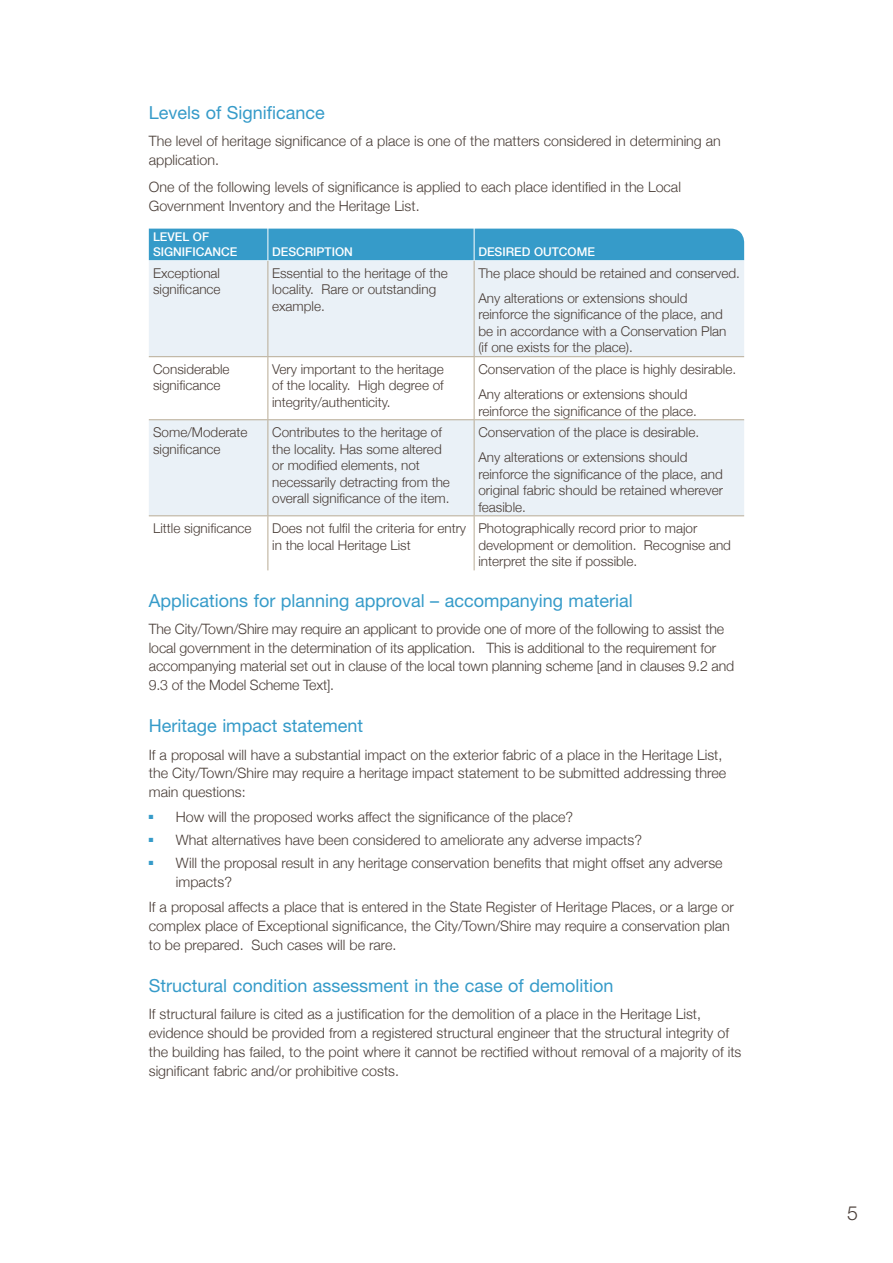
<style>
.page{position:relative;width:893px;height:1263px;background:#fff}
.page>*{position:absolute;margin:0;border:0;box-sizing:border-box;transform-origin:0 0}
.t1{font:300 19.5px "Helvetica Neue LT Std";color:#493d37}
.t2{font:18px "Helvetica Neue LT Std";color:#369bc9}
.t3{font:300 14.25px/18.8px "Helvetica Neue";color:#493d37}
.t4{font:300 13.5px/16.5px "Helvetica Neue";color:#493d37}
.t5{font:500 12px/15px "Helvetica Neue";color:#fff}
</style>
<div class="page">
<svg style="left:149px;top:261px;width:595px;height:254px;fill:#eaf1f7"></svg>
<hr style="left:267px;top:261px;width:1px;height:95px;background:#b8ab95">
<hr style="left:474px;top:261px;width:1px;height:95px;background:#b8ab95">
<hr style="left:149px;top:356px;width:119px;height:1px;background:#b8ab95">
<hr style="left:268px;top:356px;width:206px;height:1px;background:#b8ab95">
<hr style="left:267px;top:357px;width:1px;height:62px;background:#b8ab95">
<hr style="left:474px;top:356px;width:270px;height:1px;background:#b8ab95">
<hr style="left:474px;top:357px;width:1px;height:62px;background:#b8ab95">
<hr style="left:149px;top:419px;width:119px;height:1px;background:#b8ab95">
<hr style="left:268px;top:419px;width:206px;height:1px;background:#b8ab95">
<hr style="left:267px;top:420px;width:1px;height:95px;background:#b8ab95">
<hr style="left:474px;top:419px;width:270px;height:1px;background:#b8ab95">
<hr style="left:474px;top:420px;width:1px;height:95px;background:#b8ab95">
<hr style="left:149px;top:515px;width:119px;height:1px;background:#b8ab95">
<hr style="left:268px;top:515px;width:206px;height:1px;background:#b8ab95">
<hr style="left:267px;top:516px;width:1px;height:54px;background:#b8ab95">
<hr style="left:474px;top:515px;width:270px;height:1px;background:#b8ab95">
<hr style="left:474px;top:516px;width:1px;height:54px;background:#b8ab95">
<div style="left:149px;top:229px;width:595px;height:31px;background:#369bc9"></div>
<p class="t2" style="left:149px;top:102px;width:178px">Levels of Significance</p>
<p class="t3" style="left:149px;top:132px;width:574px">The level of heritage significance of a place is one of the matters considered in determining an application.</p>
<p class="t3" style="left:149px;top:178px;width:534px">One of the following levels of significance is applied to each place identified in the Local<br>Government Inventory and the Heritage List.</p>
<p class="t5" style="left:153px;top:229px;width:86px">LEVEL OF<br>SIGNIFICANCE</p>
<p class="t5" style="left:272px;top:244px;width:82px">DESCRIPTION</p>
<p class="t5" style="left:478px;top:244px;width:118px">DESIRED OUTCOME</p>
<p class="t4" style="left:153px;top:265px;width:69px">Exceptional significance</p>
<p class="t4" style="left:272px;top:265px;width:177px">Essential to the heritage of the locality. Rare or outstanding example.</p>
<p class="t4" style="left:478px;top:260px;width:263px;line-height:25px">The place should be retained and conserved.<br>Any alterations or extensions should</p>
<p class="t4" style="left:478px;top:306px;width:250px">reinforce the significance of the place, and be in accordance with a Conservation Plan (if one exists for the place).</p>
<p class="t4" style="left:153px;top:361px;width:78px">Considerable significance</p>
<p class="t4" style="left:272px;top:361px;width:173px;text-align:justify">Very important to the heritage of the locality. High degree of integrity/authenticity.</p>
<p class="t4" style="left:478px;top:356px;width:259px;line-height:25px">Conservation of the place is highly desirable.<br>Any alterations or extensions should</p>
<p class="t4" style="left:478px;top:402px;width:220px">reinforce the significance of the place.</p>
<p class="t4" style="left:153px;top:424px;width:96px">Some/Moderate significance</p>
<p class="t4" style="left:272px;top:424px;width:179px">Contributes to the heritage of the locality. Has some altered or modified elements, not necessarily detracting from the overall significance of the item.</p>
<p class="t4" style="left:478px;top:419px;width:222px;line-height:25px">Conservation of the place is desirable.<br>Any alterations or extensions should</p>
<p class="t4" style="left:478px;top:465px;width:246px;text-align:justify">reinforce the significance of the place, and original fabric should be retained wherever feasible.</p>
<p class="t4" style="left:153px;top:520px;width:100px">Little significance</p>
<p class="t4" style="left:272px;top:520px;width:196px">Does not fulfil the criteria for entry in the local Heritage List</p>
<p class="t4" style="left:478px;top:520px;width:254px">Photographically record prior to major development or demolition. Recognise and interpret the site if possible.</p>
<p class="t2" style="left:149px;top:589px;width:485px">Applications for planning approval – accompanying material</p>
<p class="t3" style="left:149px;top:619px;width:587px">The City/Town/Shire may require an applicant to provide one of more of the following to assist the local government in the determination of its application. This is additional to the requirement for accompanying material set out in clause of the local town planning scheme [and in clauses 9.2 and 9.3 of the Model Scheme Text].</p>
<p class="t2" style="left:149px;top:715px;width:216px">Heritage impact statement</p>
<p class="t3" style="left:149px;top:745px;width:579px">If a proposal will have a substantial impact on the exterior fabric of a place in the Heritage List, the City/Town/Shire may require a heritage impact statement to be submitted addressing three main questions:</p>
<p class="t3" style="left:149px;top:808px;width:426px"><sup>■</sup> How will the proposed works affect the significance of the place?</p>
<p class="t3" style="left:149px;top:831px;width:495px"><sup>■</sup> What alternatives have been considered to ameliorate any adverse impacts?</p>
<p class="t3" style="left:176px;top:854px;width:548px;text-indent:-27px"><sup>■</sup> Will the proposal result in any heritage conservation benefits that might offset any adverse impacts?</p>
<p class="t3" style="left:149px;top:897px;width:587px">If a proposal affects a place that is entered in the State Register of Heritage Places, or a large or complex place of Exceptional significance, the City/Town/Shire may require a conservation plan to be prepared. Such cases will be rare.</p>
<p class="t2" style="left:149px;top:975px;width:466px">Structural condition assessment in the case of demolition</p>
<p class="t3" style="left:149px;top:1004px;width:594px">If structural failure is cited as a justification for the demolition of a place in the Heritage List, evidence should be provided from a registered structural engineer that the structural integrity of the building has failed, to the point where it cannot be rectified without removal of a majority of its significant fabric and/or prohibitive costs.</p>
<h1 class="t1" style="left:847px;top:1201px;width:12px">5</h1>
</div>
